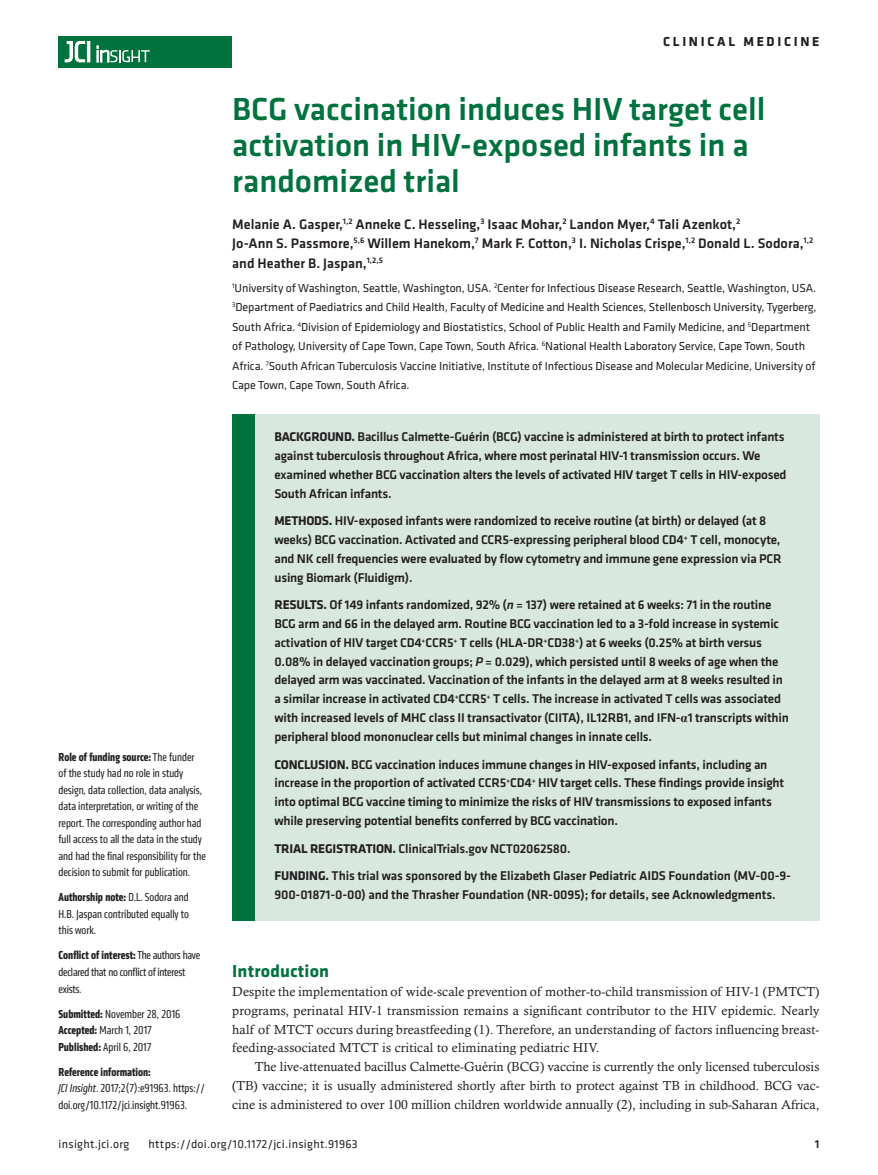
<style>
.page{position:relative;width:878px;height:1175px;background:#fff}
.page>*{position:absolute;margin:0;border:0;box-sizing:border-box;transform-origin:0 0}
.t1{font:500 33px/36px "Klavika Basic";color:#00723e}
.t2{font:700 18px "Klavika";letter-spacing:.01em;color:#00723e}
.t3{font:500 14.25px/19.5px "Klavika Basic";color:#231f20}
.t4{font:700 13.5px "Klavika Basic";letter-spacing:.2em;color:#231f20}
.t5{font:500 13.2px/18.8px "Klavika Basic";letter-spacing:-.015em;color:#231f20}
.t6{font:13.2px/18.8px "Calisto MT Std";color:#231f20;text-align:justify}
.t7{font:12px/19.5px "Klavika";letter-spacing:-.01em;color:#231f20}
.t8{font:condensed 12px/16.5px "Klavika";color:#231f20}
.t9{font:condensed 12px/16.5px "Klavika";letter-spacing:-.02em;color:#231f20}
.t10{font:12px "Klavika Basic";letter-spacing:.025em;color:#231f20}
.t11{font:500 12px "Klavika Basic";color:#231f20}
.s1{font-weight:700}
.s2{font-style:italic}
.s3{font-family:"Times New Roman";font-weight:700}
</style>
<div class="page">
<div style="left:59px;top:36px;width:173px;height:31px;background:#00723e"></div>
<hr style="left:87px;top:41px;width:3px;height:21px;background:#fff">
<svg style="left:64px;top:41px;width:21px;height:22px"></svg>
<svg style="left:97px;top:46px;width:53px;height:16px"></svg>
<div style="left:232px;top:414px;width:587px;height:507px;background:#d8e8df"></div>
<div style="left:232px;top:414px;width:22px;height:507px;background:#00723e"></div>
<p class="t4" style="left:663px;top:32px;width:158px">CLINICAL MEDICINE</p>
<p class="t8" style="left:59px;top:748px;width:149px"><span class="s1">Role of funding source:</span> The funder<br>of the study had no role in study design, data collection, data analysis, data interpretation, or writing of the report. The corresponding author had full access to all the data in the study and had the final responsibility for the decision to submit for publication.</p>
<p class="t8" style="left:59px;top:889px;width:132px;text-align:justify"><span class="s1">Authorship note:</span> D.L. Sodora and H.B. Jaspan contributed equally to this work.</p>
<p class="t9" style="left:59px;top:947px;width:143px"><span class="s1">Conflict of interest:</span> The authors have declared that no conflict of interest exists.</p>
<p class="t8" style="left:59px;top:1005px;width:123px"><span class="s1">Submitted:</span> November 28, 2016<br><span class="s1">Accepted:</span> March 1, 2017<br><span class="s1">Published:</span> April 6, 2017</p>
<p class="t8" style="left:59px;top:1063px;width:148px"><span class="s1">Reference information:<br></span><span class="s2">JCI Insight</span>. 2017;2(7):e91963. https:// doi.org/10.1172/jci.insight.91963.</p>
<h1 class="t1" style="left:232px;top:91px;width:534px">BCG vaccination induces HIV target cell activation in HIV-exposed infants in a randomized trial</h1>
<p class="t3" style="left:232px;top:214px;width:582px">Melanie A. Gasper,<sup>1,2</sup> Anneke C. Hesseling,<sup>3</sup> Isaac Mohar,<sup>2</sup> Landon Myer,<sup>4</sup> Tali Azenkot,<sup>2<br></sup>Jo-Ann S. Passmore,<sup>5,6</sup> Willem Hanekom,<sup>7</sup> Mark F. Cotton,<sup>3</sup> I. Nicholas Crispe,<sup>1,2</sup> Donald L. Sodora,<sup>1,2 </sup>and Heather B. Jaspan,<sup>1,2,5</sup></p>
<p class="t7" style="left:232px;top:277px;width:585px"><sup>1</sup>University of Washington, Seattle, Washington, USA. <sup>2</sup>Center for Infectious Disease Research, Seattle, Washington, USA.<br><sup>3</sup>Department of Paediatrics and Child Health, Faculty of Medicine and Health Sciences, Stellenbosch University, Tygerberg, South Africa. <sup>4</sup>Division of Epidemiology and Biostatistics, School of Public Health and Family Medicine, and <sup>5</sup>Department of Pathology, University of Cape Town, Cape Town, South Africa. <sup>6</sup>National Health Laboratory Service, Cape Town, South Africa. <sup>7</sup>South African Tuberculosis Vaccine Initiative, Institute of Infectious Disease and Molecular Medicine, University of Cape Town, Cape Town, South Africa.</p>
<p class="t5" style="left:274px;top:427px;width:513px"><span class="s1">BACKGROUND.</span> Bacillus Calmette-Guérin (BCG) vaccine is administered at birth to protect infants against tuberculosis throughout Africa, where most perinatal HIV-1 transmission occurs. We examined whether BCG vaccination alters the levels of activated HIV target T cells in HIV-exposed South African infants.</p>
<p class="t5" style="left:274px;top:511px;width:509px"><span class="s1">METHODS.</span> HIV-exposed infants were randomized to receive routine (at birth) or delayed (at 8 weeks) BCG vaccination. Activated and CCR5-expressing peripheral blood CD4<sup>+</sup> T cell, monocyte, and NK cell frequencies were evaluated by flow cytometry and immune gene expression via PCR using Biomark (Fluidigm).</p>
<p class="t5" style="left:274px;top:595px;width:516px"><span class="s1">RESULTS.</span> Of 149 infants randomized, 92% (<span class="s2">n</span> = 137) were retained at 6 weeks: 71 in the routine BCG arm and 66 in the delayed arm. Routine BCG vaccination led to a 3-fold increase in systemic activation of HIV target CD4<sup>+</sup>CCR5<sup>+</sup> T cells (HLA-DR<sup>+</sup>CD38<sup>+</sup>) at 6 weeks (0.25% at birth versus 0.08% in delayed vaccination groups; <span class="s2">P</span> = 0.029), which persisted until 8 weeks of age when the delayed arm was vaccinated. Vaccination of the infants in the delayed arm at 8 weeks resulted in a similar increase in activated CD4<sup>+</sup>CCR5<sup>+</sup> T cells. The increase in activated T cells was associated with increased levels of MHC class II transactivator (CIITA), IL12RB1, and IFN-<span class="s3">α</span>1 transcripts within peripheral blood mononuclear cells but minimal changes in innate cells.</p>
<p class="t5" style="left:274px;top:754px;width:511px"><span class="s1">CONCLUSION.</span> BCG vaccination induces immune changes in HIV-exposed infants, including an increase in the proportion of activated CCR5<sup>+</sup>CD4<sup>+</sup> HIV target cells. These findings provide insight into optimal BCG vaccine timing to minimize the risks of HIV transmissions to exposed infants while preserving potential benefits conferred by BCG vaccination.</p>
<p class="t5" style="left:274px;top:834px;width:518px;line-height:27.8px"><span class="s1">TRIAL REGISTRATION.</span> ClinicalTrials.gov NCT02062580.<br><span class="s1">FUNDING.</span> This trial was sponsored by the Elizabeth Glaser Pediatric AIDS Foundation (MV-00-9-</p>
<p class="t5" style="left:274px;top:885px;width:503px">900-01871-0-00) and the Thrasher Foundation (NR-0095); for details, see Acknowledgments.</p>
<h2 class="t2" style="left:232px;top:958px;width:98px">Introduction</h2>
<p class="t6" style="left:232px;top:982px;width:588px">Despite the implementation of wide-scale prevention of mother-to-child transmission of HIV-1 (PMTCT) programs, perinatal HIV-1 transmission remains a significant contributor to the HIV epidemic. Nearly half of MTCT occurs during breastfeeding (1). Therefore, an understanding of factors influencing breast&shy;feeding-associated MTCT is critical to eliminating pediatric HIV.</p>
<p class="t6" style="left:232px;top:1057px;width:588px;text-indent:22px">The live-attenuated bacillus Calmette-Guérin (BCG) vaccine is currently the only licensed tuberculosis (TB) vaccine; it is usually administered shortly after birth to protect against TB in childhood. BCG vac&shy;cine is administered to over 100 million children worldwide annually (2), including in sub-Saharan Africa,</p>
<p class="t10" style="left:58px;top:1135px;width:72px">insight.jci.org</p>
<p class="t10" style="left:148px;top:1135px;width:211px">https://doi.org/10.1172/jci.insight.91963</p>
<p class="t11" style="left:814px;top:1135px;width:6px">1</p>
</div>
